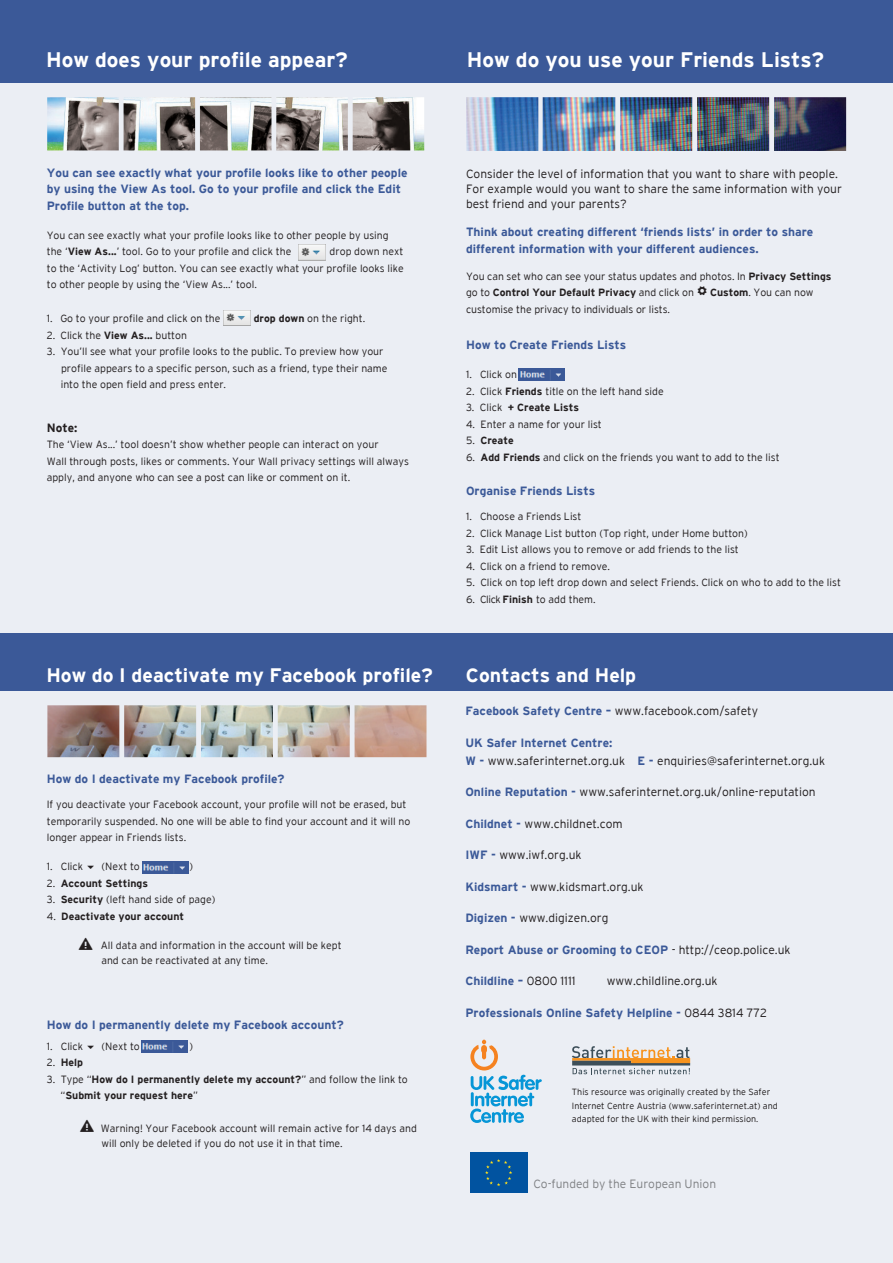
<style>
.page{position:relative;width:893px;height:1263px;background:#ebeef4}
.page>*{position:absolute;margin:0;border:0;box-sizing:border-box;transform-origin:0 0}
.t1{font:28.5px "Entypo";color:#231f20}
.t2{font:700 21px "Interstate";color:#fff}
.t3{font:700 19.5px "Interstate";color:#fff}
.t4{font:700 12px/16.5px "Interstate";color:#3b5998}
.t5{font:300 12px/15px "Interstate";color:#231f20}
.t6{font:300 12px "Interstate";color:#808285}
.t7{font:700 12px "Interstate";color:#231f20}
.t8{font:300 10.5px/16.5px "Interstate";color:#231f20}
.t9{font:700 10.5px "Interstate";color:#231f20}
.t10{font:300 9px/13.5px "Interstate";color:#231f20}
.s1{font-weight:700}
.s2{font-weight:300}
.s3{font-family:"Entypo";font-weight:400;font-size:21px}
.s4{font-weight:700;color:#3b5998}
.s5{font-weight:300;color:#231f20}
</style>
<div class="page">
<div style="left:0;top:0;width:893px;height:83px;background:#3b5998"></div>
<div style="left:0;top:634px;width:893px;height:57px;background:#3b5998"></div>
<img style="left:47px;top:97px;width:377px;height:53px">
<img style="left:223px;top:310px;width:27px;height:16px">
<img style="left:466px;top:97px;width:380px;height:54px">
<img style="left:519px;top:368px;width:45px;height:13px">
<img style="left:47px;top:705px;width:379px;height:52px">
<img style="left:142px;top:861px;width:46px;height:12px">
<img style="left:142px;top:1040px;width:45px;height:12px">
<div style="left:470px;top:1152px;width:57px;height:41px;background:#0153a0"></div>
<svg style="left:485px;top:1159px;width:27px;height:27px"></svg>
<svg style="left:470px;top:1040px;width:72px;height:83px"></svg>
<svg style="left:572px;top:1046px;width:118px;height:28px"></svg>
<img style="left:298px;top:245px;width:27px;height:15px">
<p class="t2" style="left:46px;top:48px;width:303px">How does your profile appear?</p>
<p class="t2" style="left:467px;top:48px;width:359px">How do you use your Friends Lists?</p>
<p class="t4" style="left:47px;top:164px;width:362px">You can see exactly what your profile looks like to other people by using the View As tool. Go to your profile and click the Edit<br>Profile button at the top.</p>
<p class="t8" style="left:47px;top:227px;width:343px">You can see exactly what your profile looks like to other people by using</p>
<p class="t8" style="left:47px;top:243px;width:246px">the ‘<span class="s1">View As...</span>’ tool. Go to your profile and click the</p>
<p class="t8" style="left:47px;top:243px;width:358px;text-align:justify;text-indent:283px">drop down next to the ‘Activity Log’ button. You can see exactly what your profile looks like to other people by using the ‘View As...’ tool.</p>
<p class="t8" style="left:47px;top:310px;width:175px">1. Go to your profile and click on the</p>
<p class="t8" style="left:254px;top:310px;width:113px"><span class="s1">drop down</span> on the right.</p>
<p class="t8" style="left:47px;top:327px;width:142px">2. Click the <span class="s1">View As...</span> button</p>
<p class="t8" style="left:47px;top:343px;width:338px">3. You’ll see what your profile looks to the public. To preview how your</p>
<p class="t8" style="left:61px;top:360px;width:328px">profile appears to a specific person, such as a friend, type their name</p>
<p class="t8" style="left:61px;top:376px;width:167px">into the open field and press enter.</p>
<p class="t7" style="left:47px;top:421px;width:32px">Note:</p>
<p class="t8" style="left:47px;top:436px;width:333px">The ‘View As...’ tool doesn’t show whether people can interact on your</p>
<p class="t8" style="left:47px;top:452px;width:364px">Wall through posts, likes or comments. Your Wall privacy settings will always apply, and anyone who can see a post can like or comment on it.</p>
<p class="t3" style="left:46px;top:664px;width:388px">How do I deactivate my Facebook profile?</p>
<p class="t4" style="left:47px;top:771px;width:239px">How do I deactivate my Facebook profile?</p>
<p class="t8" style="left:47px;top:796px;width:365px">If you deactivate your Facebook account, your profile will not be erased, but temporarily suspended. No one will be able to find your account and it will no longer appear in Friends lists.</p>
<p class="t8" style="left:47px;top:858px;width:38px">1. Click</p>
<p class="t8" style="left:102px;top:858px;width:71px">(Next to <span class="s1">Home</span></p>
<p class="t8" style="left:189px;top:858px;width:5px">)</p>
<p class="t9" style="left:47px;top:877px;width:103px"><span class="s2">2.</span> Account Settings</p>
<p class="t8" style="left:47px;top:891px;width:170px">3. <span class="s1">Security</span> (left hand side of page)</p>
<p class="t9" style="left:47px;top:910px;width:139px"><span class="s2">4.</span> Deactivate your account</p>
<p class="t8" style="left:101px;top:937px;width:242px">All data and information in the account will be kept</p>
<p class="t8" style="left:101px;top:952px;width:168px">and can be reactivated at any time.</p>
<p class="t1" style="left:78px;top:924px;width:18px">c</p>
<p class="t4" style="left:47px;top:1016px;width:298px">How do I permanently delete my Facebook account?</p>
<p class="t8" style="left:47px;top:1037px;width:38px">1. Click</p>
<p class="t8" style="left:102px;top:1037px;width:71px">(Next to <span class="s1">Home</span></p>
<p class="t8" style="left:189px;top:1037px;width:5px">)</p>
<p class="t9" style="left:47px;top:1056px;width:38px"><span class="s2">2.</span> Help</p>
<p class="t9" style="left:47px;top:1073px;width:363px"><span class="s2">3. Type “</span>How do I permanently delete my account?<span class="s2">” and follow the link to</span></p>
<p class="t9" style="left:60px;top:1089px;width:139px"><span class="s2">“</span>Submit your request here<span class="s2">”</span></p>
<p class="t8" style="left:101px;top:1120px;width:318px">Warning! Your Facebook account will remain active for 14 days and</p>
<p class="t8" style="left:101px;top:1135px;width:243px">will only be deleted if you do not use it in that time.</p>
<p class="t1" style="left:79px;top:1106px;width:18px">c</p>
<p class="t5" style="left:466px;top:166px;width:377px">Consider the level of information that you want to share with people.<br>For example would you want to share the same information with your best friend and your parents?</p>
<p class="t4" style="left:466px;top:224px;width:349px">Think about creating different ‘friends lists’ in order to share different information with your different audiences.</p>
<p class="t8" style="left:466px;top:268px;width:367px">You can set who can see your status updates and photos. In <span class="s1">Privacy Settings </span>go to <span class="s1">Control Your Default Privacy</span> and click on <span class="s3">@</span> <span class="s1">Custom</span>. You can now customise the privacy to individuals or lists.</p>
<p class="t4" style="left:466px;top:336px;width:162px">How to Create Friends Lists</p>
<p class="t8" style="left:466px;top:366px;width:84px">1. Click on <span class="s1">Home</span></p>
<p class="t8" style="left:466px;top:383px;width:199px">2. Click <span class="s1">Friends</span> title on the left hand side</p>
<p class="t9" style="left:466px;top:401px;width:114px"><span class="s2">3. Click</span> + Create Lists</p>
<p class="t8" style="left:466px;top:416px;width:137px">4. Enter a name for your list</p>
<p class="t9" style="left:466px;top:434px;width:49px"><span class="s2">5.</span> Create</p>
<p class="t8" style="left:466px;top:449px;width:315px">6. <span class="s1">Add Friends</span> and click on the friends you want to add to the list</p>
<p class="t4" style="left:466px;top:482px;width:131px">Organise Friends Lists</p>
<p class="t8" style="left:466px;top:508px;width:117px">1. Choose a Friends List</p>
<p class="t8" style="left:466px;top:524px;width:283px">2. Click Manage List button (Top right, under Home button)</p>
<p class="t8" style="left:466px;top:541px;width:274px">3. Edit List allows you to remove or add friends to the list</p>
<p class="t8" style="left:466px;top:557px;width:146px">4. Click on a friend to remove.</p>
<p class="t8" style="left:466px;top:574px;width:376px">5. Click on top left drop down and select Friends. Click on who to add to the list</p>
<p class="t8" style="left:466px;top:590px;width:131px">6. Click <span class="s1">Finish</span> to add them.</p>
<p class="t3" style="left:466px;top:664px;width:172px">Contacts and Help</p>
<p class="t5" style="left:465px;top:703px;width:294px"><span class="s4">Facebook Safety Centre –</span> www.facebook.com/safety</p>
<p class="t4" style="left:465px;top:734px;width:148px">UK Safer Internet Centre:</p>
<p class="t5" style="left:465px;top:753px;width:361px"><span class="s4">W -</span> www.saferinternet.org.uk <span class="s4">E -</span> enquiries@saferinternet.org.uk</p>
<p class="t5" style="left:465px;top:784px;width:352px"><span class="s4">Online Reputation -</span> www.saferinternet.org.uk/online-reputation</p>
<p class="t5" style="left:465px;top:816px;width:159px"><span class="s4">Childnet -</span> www.childnet.com</p>
<p class="t5" style="left:465px;top:847px;width:118px"><span class="s4">IWF -</span> www.iwf.org.uk</p>
<p class="t5" style="left:465px;top:879px;width:180px"><span class="s4">Kidsmart -</span> www.kidsmart.org.uk</p>
<p class="t5" style="left:465px;top:910px;width:145px"><span class="s4">Digizen -</span> www.digizen.org</p>
<p class="t4" style="left:465px;top:941px;width:327px">Report Abuse or Grooming to CEOP <span class="s5">- http://ceop.police.uk</span></p>
<p class="t4" style="left:465px;top:973px;width:112px">Childline – <span class="s5">0800 1111</span></p>
<p class="t5" style="left:607px;top:973px;width:112px">www.childline.org.uk</p>
<p class="t4" style="left:465px;top:1004px;width:303px">Professionals Online Safety Helpline - <span class="s5">0844 3814 772</span></p>
<p class="t10" style="left:572px;top:1085px;width:207px">This resource was originally created by the Safer<br>Internet Centre Austria (www.saferinternet.at) and adapted for the UK with their kind permission.</p>
<p class="t6" style="left:533px;top:1177px;width:184px">Co-funded by the European Union</p>
</div>
